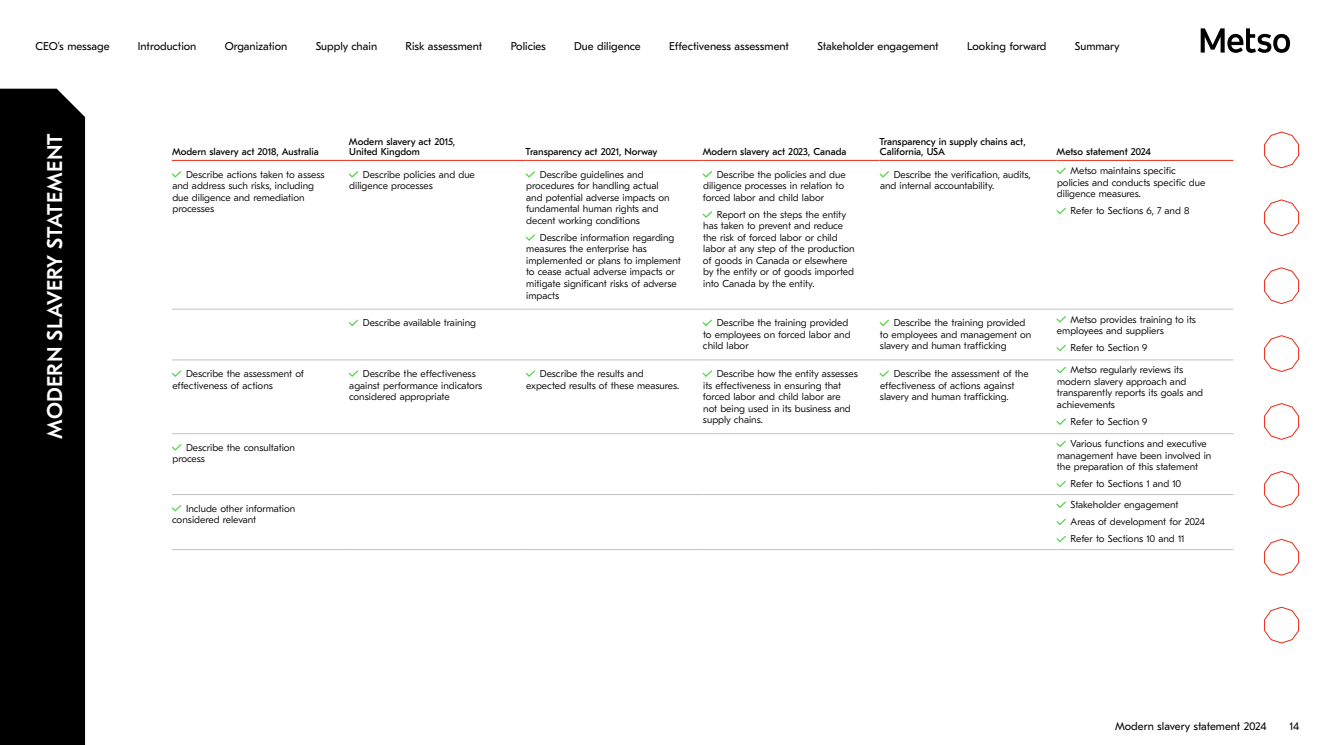
<style>
.page{position:relative;width:1322px;height:745px;background:#fff}
.page>*{position:absolute;margin:0;border:0;box-sizing:border-box;transform-origin:0 0}
.t1{font:500 21.25px "GT Eesti Pro Text";letter-spacing:.01em;color:#fff}
.t2{font:11.25px "GT Eesti Pro Text";color:#000}
.t3{font:300 10px/11.5px "GT Eesti Pro Text";color:#000}
.t4{font:10px/10.2px "GT Eesti Pro Text";color:#000}
</style>
<div class="page">
<svg style="left:1264px;top:132px;width:35px;height:36px"></svg>
<svg style="left:1264px;top:199px;width:35px;height:37px"></svg>
<svg style="left:1264px;top:267px;width:35px;height:37px"></svg>
<svg style="left:1264px;top:335px;width:35px;height:36px"></svg>
<svg style="left:1264px;top:403px;width:35px;height:36px"></svg>
<svg style="left:1264px;top:471px;width:35px;height:36px"></svg>
<svg style="left:1264px;top:538px;width:35px;height:37px"></svg>
<svg style="left:1264px;top:606px;width:35px;height:37px"></svg>
<div style="left:0;top:89px;width:85px;height:655px;background:#000"></div>
<hr style="left:172px;top:549px;width:177px;height:1px;background:#c2c2c2">
<hr style="left:349px;top:549px;width:177px;height:1px;background:#c2c2c2">
<hr style="left:526px;top:549px;width:176px;height:1px;background:#c2c2c2">
<hr style="left:702px;top:549px;width:177px;height:1px;background:#c2c2c2">
<hr style="left:879px;top:549px;width:177px;height:1px;background:#c2c2c2">
<hr style="left:1056px;top:549px;width:177px;height:1px;background:#c2c2c2">
<hr style="left:172px;top:160px;width:177px;height:1px;background:#eb2814">
<hr style="left:349px;top:160px;width:177px;height:1px;background:#eb2814">
<hr style="left:526px;top:160px;width:176px;height:1px;background:#eb2814">
<hr style="left:702px;top:160px;width:177px;height:1px;background:#eb2814">
<hr style="left:879px;top:160px;width:177px;height:1px;background:#eb2814">
<hr style="left:1056px;top:160px;width:177px;height:1px;background:#eb2814">
<hr style="left:172px;top:309px;width:177px;height:1px;background:#c2c2c2">
<hr style="left:349px;top:309px;width:177px;height:1px;background:#c2c2c2">
<hr style="left:526px;top:309px;width:176px;height:1px;background:#c2c2c2">
<hr style="left:702px;top:309px;width:177px;height:1px;background:#c2c2c2">
<hr style="left:879px;top:309px;width:177px;height:1px;background:#c2c2c2">
<hr style="left:1056px;top:309px;width:177px;height:1px;background:#c2c2c2">
<hr style="left:172px;top:359px;width:177px;height:1px;background:#c2c2c2">
<hr style="left:349px;top:359px;width:177px;height:1px;background:#c2c2c2">
<hr style="left:526px;top:359px;width:176px;height:1px;background:#c2c2c2">
<hr style="left:702px;top:359px;width:177px;height:1px;background:#c2c2c2">
<hr style="left:879px;top:359px;width:177px;height:1px;background:#c2c2c2">
<hr style="left:1056px;top:359px;width:177px;height:1px;background:#c2c2c2">
<hr style="left:172px;top:433px;width:177px;height:1px;background:#c2c2c2">
<hr style="left:349px;top:433px;width:177px;height:1px;background:#c2c2c2">
<hr style="left:526px;top:433px;width:176px;height:1px;background:#c2c2c2">
<hr style="left:702px;top:433px;width:177px;height:1px;background:#c2c2c2">
<hr style="left:879px;top:433px;width:177px;height:1px;background:#c2c2c2">
<hr style="left:1056px;top:433px;width:177px;height:1px;background:#c2c2c2">
<hr style="left:172px;top:494px;width:177px;height:1px;background:#c2c2c2">
<hr style="left:349px;top:494px;width:177px;height:1px;background:#c2c2c2">
<hr style="left:526px;top:494px;width:176px;height:1px;background:#c2c2c2">
<hr style="left:702px;top:494px;width:177px;height:1px;background:#c2c2c2">
<hr style="left:879px;top:494px;width:177px;height:1px;background:#c2c2c2">
<hr style="left:1056px;top:494px;width:177px;height:1px;background:#c2c2c2">
<svg style="left:172px;top:171px;width:10px;height:7px"></svg>
<svg style="left:348px;top:171px;width:11px;height:7px"></svg>
<svg style="left:525px;top:171px;width:11px;height:7px"></svg>
<svg style="left:525px;top:234px;width:10px;height:7px"></svg>
<svg style="left:702px;top:171px;width:10px;height:7px"></svg>
<svg style="left:702px;top:211px;width:10px;height:7px"></svg>
<svg style="left:879px;top:171px;width:10px;height:7px"></svg>
<svg style="left:1056px;top:167px;width:10px;height:7px"></svg>
<svg style="left:1056px;top:207px;width:10px;height:8px"></svg>
<svg style="left:348px;top:319px;width:11px;height:7px"></svg>
<svg style="left:702px;top:319px;width:10px;height:7px"></svg>
<svg style="left:879px;top:319px;width:10px;height:7px"></svg>
<svg style="left:1056px;top:316px;width:10px;height:7px"></svg>
<svg style="left:1056px;top:344px;width:10px;height:8px"></svg>
<svg style="left:172px;top:370px;width:10px;height:7px"></svg>
<svg style="left:348px;top:370px;width:11px;height:7px"></svg>
<svg style="left:525px;top:370px;width:10px;height:7px"></svg>
<svg style="left:702px;top:370px;width:10px;height:7px"></svg>
<svg style="left:879px;top:370px;width:10px;height:7px"></svg>
<svg style="left:1056px;top:367px;width:10px;height:7px"></svg>
<svg style="left:1056px;top:418px;width:10px;height:7px"></svg>
<svg style="left:172px;top:444px;width:10px;height:7px"></svg>
<svg style="left:1056px;top:440px;width:10px;height:8px"></svg>
<svg style="left:1056px;top:481px;width:10px;height:7px"></svg>
<svg style="left:172px;top:505px;width:10px;height:7px"></svg>
<svg style="left:1056px;top:501px;width:10px;height:7px"></svg>
<svg style="left:1056px;top:518px;width:10px;height:8px"></svg>
<svg style="left:1056px;top:536px;width:10px;height:7px"></svg>
<svg style="left:1200px;top:28px;width:90px;height:25px"></svg>
<p class="t2" style="left:35px;top:40px;width:76px">CEO’s message</p>
<p class="t2" style="left:138px;top:40px;width:60px">Introduction</p>
<p class="t2" style="left:225px;top:40px;width:64px">Organization</p>
<p class="t2" style="left:316px;top:40px;width:63px">Supply chain</p>
<p class="t2" style="left:405px;top:40px;width:78px">Risk assessment</p>
<p class="t2" style="left:511px;top:40px;width:37px">Policies</p>
<p class="t2" style="left:574px;top:40px;width:68px">Due diligence</p>
<p class="t2" style="left:669px;top:40px;width:122px">Effectiveness assessment</p>
<p class="t2" style="left:817px;top:40px;width:123px">Stakeholder engagement</p>
<p class="t2" style="left:967px;top:40px;width:81px">Looking forward</p>
<p class="t2" style="left:1075px;top:40px;width:46px">Summary</p>
<h1 class="t1" style="left:43px;top:438px;width:306px;rotate:-90deg">Modern slavery statement</h1>
<p class="t4" style="left:172px;top:147px;width:148px">Modern slavery act 2018, Australia</p>
<p class="t4" style="left:349px;top:137px;width:108px">Modern slavery act 2015,<br>United Kingdom</p>
<p class="t4" style="left:525px;top:147px;width:134px">Transparency act 2021, Norway</p>
<p class="t4" style="left:703px;top:147px;width:145px">Modern slavery act 2023, Canada</p>
<p class="t4" style="left:879px;top:137px;width:148px">Transparency in supply chains act,<br>California, USA</p>
<p class="t4" style="left:1056px;top:147px;width:96px">Metso statement 2024</p>
<p class="t3" style="left:172px;top:168px;width:154px;text-indent:14px">Describe actions taken to assess and address such risks, including due diligence and remediation processes</p>
<p class="t3" style="left:349px;top:168px;width:127px;text-indent:14px">Describe policies and due diligence processes</p>
<p class="t3" style="left:526px;top:168px;width:145px;text-indent:14px">Describe guidelines and procedures for handling actual and potential adverse impacts on fundamental human rights and decent working conditions</p>
<p class="t3" style="left:526px;top:232px;width:156px;text-indent:14px">Describe information regarding measures the enterprise has implemented or plans to implement to cease actual adverse impacts or mitigate significant risks of adverse impacts</p>
<p class="t3" style="left:880px;top:168px;width:152px;text-indent:14px">Describe the verification, audits, and internal accountability.</p>
<p class="t3" style="left:1057px;top:165px;width:150px;text-indent:14px">Metso maintains specific policies and conducts specific due diligence measures.</p>
<p class="t3" style="left:1070px;top:205px;width:120px">Refer to Sections 6, 7 and 8</p>
<p class="t3" style="left:703px;top:168px;width:144px;text-indent:14px">Describe the policies and due diligence processes in relation to forced labor and child labor</p>
<p class="t3" style="left:703px;top:209px;width:153px;text-indent:14px">Report on the steps the entity has taken to prevent and reduce the risk of forced labor or child labor at any step of the production of goods in Canada or elsewhere by the entity or of goods imported into Canada by the entity.</p>
<p class="t3" style="left:363px;top:317px;width:115px">Describe available training</p>
<p class="t3" style="left:703px;top:317px;width:149px;text-indent:14px">Describe the training provided to employees on forced labor and child labor</p>
<p class="t3" style="left:880px;top:317px;width:153px;text-indent:14px">Describe the training provided to employees and management on slavery and human trafficking</p>
<p class="t3" style="left:1057px;top:313px;width:141px;text-indent:14px">Metso provides training to its employees and suppliers</p>
<p class="t3" style="left:1070px;top:342px;width:78px">Refer to Section 9</p>
<p class="t3" style="left:172px;top:368px;width:133px;text-indent:14px">Describe the assessment of effectiveness of actions</p>
<p class="t3" style="left:349px;top:368px;width:135px;text-indent:14px">Describe the effectiveness against performance indicators considered appropriate</p>
<p class="t3" style="left:526px;top:368px;width:155px;text-indent:14px">Describe the results and expected results of these measures.</p>
<p class="t3" style="left:703px;top:368px;width:156px;text-indent:14px">Describe how the entity assesses its effectiveness in ensuring that forced labor and child labor are<br>not being used in its business and supply chains.</p>
<p class="t3" style="left:880px;top:368px;width:150px;text-indent:14px">Describe the assessment of the effectiveness of actions against slavery and human trafficking.</p>
<p class="t3" style="left:1057px;top:364px;width:148px;text-indent:14px">Metso regularly reviews its modern slavery approach and transparently reports its goals and achievements</p>
<p class="t3" style="left:1070px;top:416px;width:78px">Refer to Section 9</p>
<p class="t3" style="left:172px;top:441px;width:124px;text-indent:14px">Describe the consultation process</p>
<p class="t3" style="left:1057px;top:438px;width:156px;text-indent:14px">Various functions and executive management have been involved in the preparation of this statement</p>
<p class="t3" style="left:1070px;top:478px;width:112px">Refer to Sections 1 and 10</p>
<p class="t3" style="left:172px;top:502px;width:125px;text-indent:14px">Include other information considered relevant</p>
<p class="t3" style="left:1070px;top:496px;width:136px;line-height:17.1px">Stakeholder engagement<br>Areas of development for 2024<br>Refer to Sections 10 and 11</p>
<p class="t2" style="left:1115px;top:719px;width:153px">Modern slavery statement 2024</p>
<p class="t2" style="left:1289px;top:719px;width:11px">14</p>
</div>
